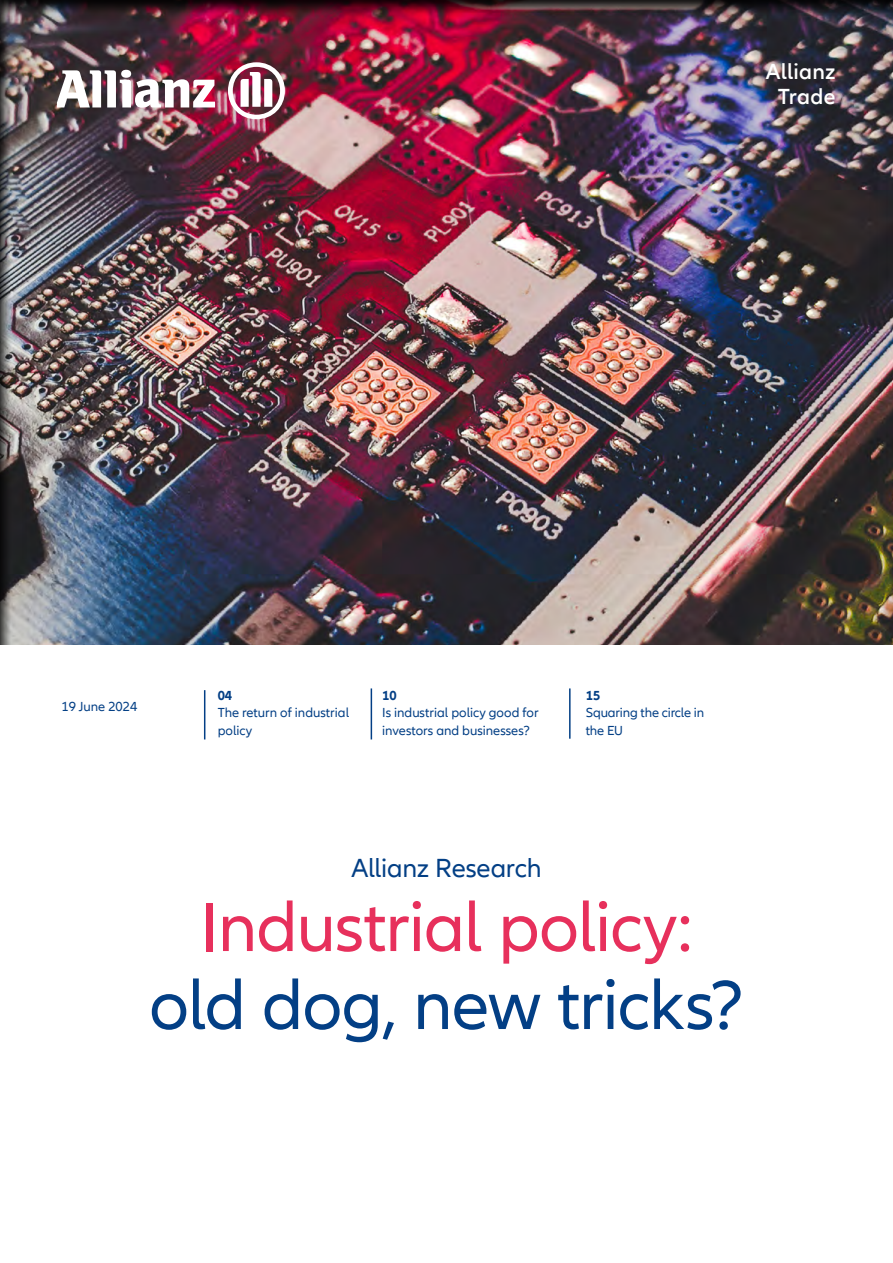
<style>
.page{position:relative;width:893px;height:1263px;background:#fff}
.page>*{position:absolute;margin:0;border:0;box-sizing:border-box;transform-origin:0 0}
.t1{font:72px "Allianz Neo";letter-spacing:-.015em;color:#e7305c}
.t2{font:72px "Allianz Neo";letter-spacing:-.015em;color:#033f85}
.t3{font:27px "Allianz Neo";letter-spacing:-.01em;color:#033f85}
.t4{font:600 22.5px/24.8px "Allianz Neo";letter-spacing:.01em;color:#fff;text-align:center}
.t5{font:13.5px/17.5px "Allianz Neo";color:#033f85}
.t6{font:700 13.5px "Allianz Neo";color:#033f85}
</style>
<div class="page">
<hr style="left:204px;top:690px;width:1px;height:49px;background:#033f85">
<hr style="left:371px;top:688px;width:1px;height:51px;background:#033f85">
<hr style="left:569px;top:688px;width:2px;height:51px;background:#033f85">
<div style="left:0;top:0;width:893px;height:646px;background:#000;opacity:.9"></div>
<img style="left:57px;top:70px;width:158px;height:38px">
<img style="left:228px;top:62px;width:57px;height:57px">
<h3 class="t4" style="left:766px;top:60px;width:71px">Allianz<br>Trade</h3>
<p class="t5" style="left:61px;top:698px;width:77px">19 June 2024</p>
<p class="t6" style="left:218px;top:687px;width:16px">04</p>
<p class="t5" style="left:218px;top:704px;width:133px">The return of industrial policy</p>
<p class="t6" style="left:382px;top:687px;width:16px">10</p>
<p class="t5" style="left:382px;top:704px;width:158px">Is industrial policy good for investors and businesses?</p>
<p class="t6" style="left:586px;top:687px;width:16px">15</p>
<p class="t5" style="left:586px;top:704px;width:120px">Squaring the circle in the EU</p>
<h2 class="t3" style="left:351px;top:853px;width:192px">Allianz Research</h2>
<h1 class="t1" style="left:200px;top:886px;width:494px">Industrial policy:</h1>
<h1 class="t2" style="left:149px;top:964px;width:596px">old dog, new tricks?</h1>
</div>
